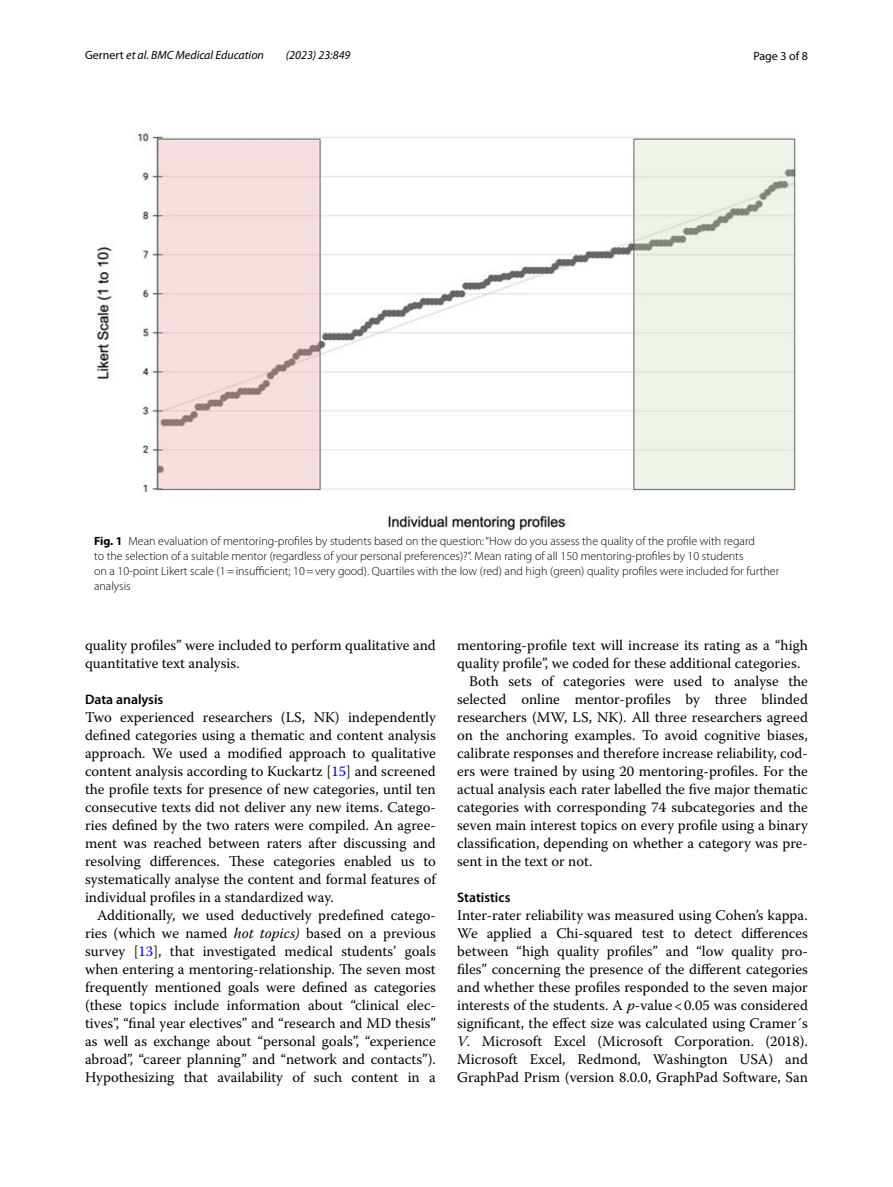
<style>
.page{position:relative;width:893px;height:1187px;background:#fff}
.page>*{position:absolute;margin:0;border:0;box-sizing:border-box;transform-origin:0 0}
.t1{font:14.7px/18px "Warnock Pro";color:#000;text-align:justify}
.t2{font:600 13.8px "Myriad Pro";color:#000}
.t3{font:300 12px/15px "Myriad Pro";color:#000}
.t4{font:italic 12px "Myriad Pro";color:#000}
.t5{font:12px "Myriad Pro";color:#000}
.s1{font-style:normal}
.s2{font-weight:700}
.s3{color:#00f}
.s4{font-style:italic}
</style>
<div class="page">
<img style="left:96px;top:133px;width:700px;height:397px">
<p class="t4" style="left:85px;top:48px;width:180px"><span class="s1">Gernert</span> et al. BMC Medical Education</p>
<p class="t4" style="left:286px;top:48px;width:66px">(2023) 23:849</p>
<p class="t5" style="left:753px;top:48px;width:56px">Page 3 of 8</p>
<p class="t3" style="left:94px;top:534px;width:687px"><span class="s2">Fig. 1</span> Mean evaluation of mentoring-profiles by students based on the question: “How do you assess the quality of the profile with regard<br>to the selection of a suitable mentor (regardless of your personal preferences)?”. Mean rating of all 150 mentoring-profiles by 10 students<br>on a 10-point Likert scale (1=insufficient; 10=very good). Quartiles with the low (red) and high (green) quality profiles were included for further analysis</p>
<p class="t1" style="left:85px;top:636px;width:352px">quality profiles” were included to perform qualitative and quantitative text analysis.</p>
<p class="t2" style="left:85px;top:690px;width:80px">Data analysis</p>
<p class="t1" style="left:85px;top:708px;width:352px">Two experienced researchers (LS, NK) independently defined categories using a thematic and content analysis approach. We used a modified approach to qualitative content analysis according to Kuckartz [<span class="s3">15</span>] and screened the profile texts for presence of new categories, until ten consecutive texts did not deliver any new items. Catego&shy;ries defined by the two raters were compiled. An agree&shy;ment was reached between raters after discussing and resolving differences. These categories enabled us to systematically analyse the content and formal features of individual profiles in a standardized way.</p>
<p class="t1" style="left:85px;top:906px;width:352px;text-indent:12px">Additionally, we used deductively predefined catego&shy;ries (which we named <span class="s4">hot topics)</span> based on a previous survey [<span class="s3">13</span>], that investigated medical students’ goals when entering a mentoring-relationship. The seven most frequently mentioned goals were defined as categories (these topics include information about “clinical elec&shy;tives”, “final year electives” and “research and MD thesis” as well as exchange about “personal goals”, “experience abroad”, “career planning” and “network and contacts”).<br>Hypothesizing that availability of such content in a</p>
<p class="t1" style="left:457px;top:636px;width:352px">mentoring-profile text will increase its rating as a “high</p>
<p class="t1" style="left:457px;top:654px;width:345px">quality profile”, we coded for these additional categories.</p>
<p class="t1" style="left:469px;top:672px;width:340px">Both sets of categories were used to analyse the</p>
<p class="t1" style="left:457px;top:690px;width:352px">selected online mentor-profiles by three blinded</p>
<p class="t1" style="left:457px;top:708px;width:352px">researchers (MW, LS, NK). All three researchers agreed</p>
<p class="t1" style="left:457px;top:726px;width:352px">on the anchoring examples. To avoid cognitive biases,</p>
<p class="t1" style="left:457px;top:744px;width:352px">calibrate responses and therefore increase reliability, cod-</p>
<p class="t1" style="left:457px;top:762px;width:352px">ers were trained by using 20 mentoring-profiles. For the</p>
<p class="t1" style="left:457px;top:780px;width:352px">actual analysis each rater labelled the five major thematic</p>
<p class="t1" style="left:457px;top:798px;width:352px">categories with corresponding 74 subcategories and the</p>
<p class="t1" style="left:457px;top:816px;width:352px">seven main interest topics on every profile using a binary</p>
<p class="t1" style="left:457px;top:834px;width:352px">classification, depending on whether a category was pre-</p>
<p class="t1" style="left:457px;top:852px;width:137px">sent in the text or not.</p>
<p class="t2" style="left:457px;top:888px;width:55px">Statistics</p>
<p class="t1" style="left:457px;top:906px;width:352px">Inter-rater reliability was measured using Cohen’s kappa.<br>We applied a Chi-squared test to detect differences between “high quality profiles” and “low quality pro&shy;files” concerning the presence of the different categories and whether these profiles responded to the seven major interests of the students. A <span class="s4">p</span>-value&lt;0.05 was considered significant, the effect size was calculated using Cramer´s <span class="s4">V</span>. Microsoft Excel (Microsoft Corporation. (2018).<br>Microsoft Excel, Redmond, Washington USA) and GraphPad Prism (version 8.0.0, GraphPad Software, San</p>
</div>
